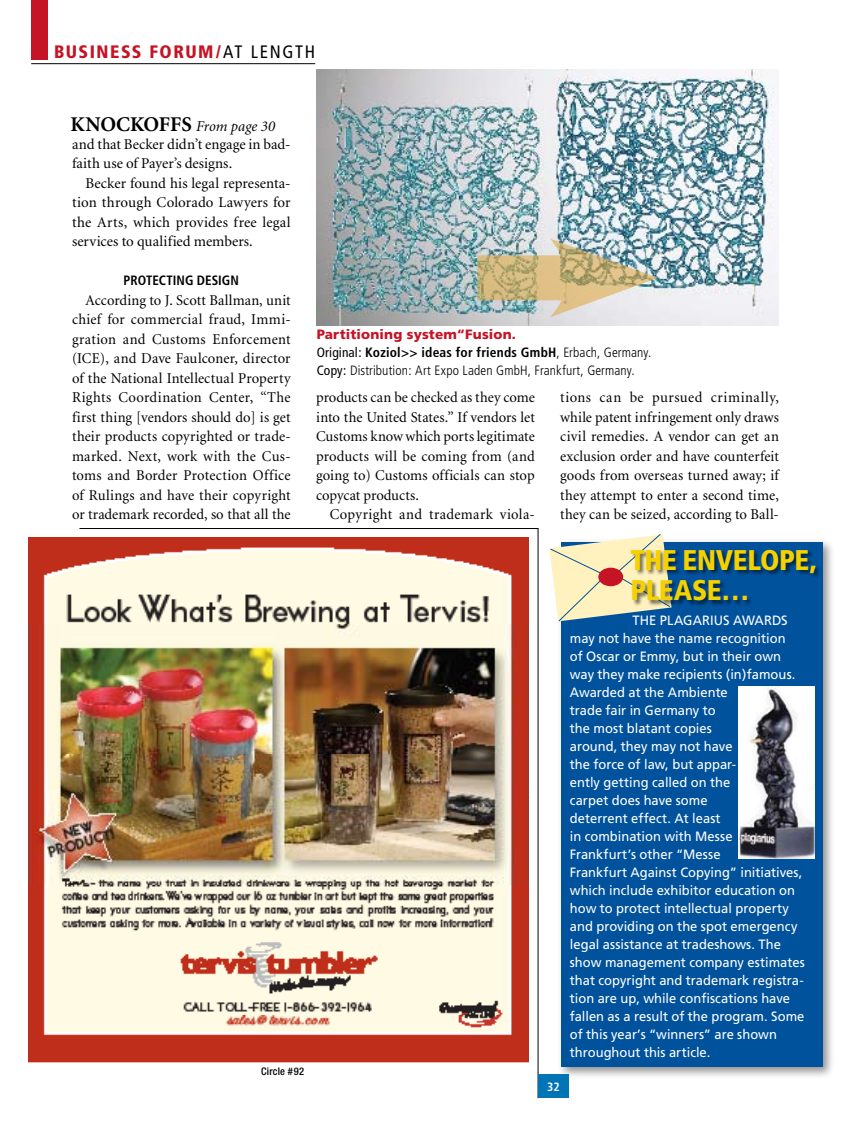
<style>
.page{position:relative;width:851px;height:1134px;background:#fff}
.page>*{position:absolute;margin:0;border:0;box-sizing:border-box;transform-origin:0 0}
.t1{font:900 condensed 28.5px/30px "Frutiger";letter-spacing:-.02em;color:#f5d100}
.t2{font:900 condensed 18px "Frutiger";letter-spacing:.08em;color:#c41425}
.t3{font:15px/19.5px "Minion";letter-spacing:.005em;color:#000;text-align:justify}
.t4{font:italic 15px "Minion";color:#000}
.t5{font:13.5px/18px "Frutiger";color:#fff;scale:.96 1}
.t6{font:300 condensed 13.5px/18px "Frutiger";letter-spacing:.01em;color:#000}
.t7{font:700 condensed 13.5px "Frutiger";letter-spacing:.005em;color:#000}
.t8{font:700 condensed 12px "Frutiger";color:#fff}
.t9{font:500 condensed 10.5px "Helvetica Neue";letter-spacing:.02em;color:#000}
.s1{font-weight:400;color:#000}
.s2{font-weight:700;font-style:normal;font-size:21px}
.s3{font-weight:900;font-stretch:normal;color:#c41425}
.s4{font-weight:400}
.s5{font-weight:700}
</style>
<div class="page">
<div style="left:32px;top:0;width:16px;height:59px;background:#c41425"></div>
<img style="left:316px;top:69px;width:462px;height:257px">
<div style="left:556px;top:537px;width:279px;height:543px;background:#000;opacity:.44"></div>
<div style="left:561px;top:542px;width:261px;height:524px;background:#00529c"></div>
<svg style="left:549px;top:534px;width:122px;height:88px"></svg>
<div style="left:598px;top:568px;width:25px;height:18px;background:#c41425;border-radius:50%"></div>
<div style="left:630px;top:549px;width:191px;height:58px;background:#000;opacity:.55"></div>
<img style="left:738px;top:687px;width:76px;height:172px">
<svg style="left:477px;top:255px;width:73px;height:45px;background:#cab47b"></svg>
<img style="left:550px;top:238px;width:108px;height:79px">
<hr style="left:31px;top:63px;width:284px;height:1px;background:#000">
<hr style="left:79px;top:528px;width:459px;height:1px;background:#000">
<hr style="left:537px;top:528px;width:1px;height:570px;background:#000">
<div style="left:538px;top:1074px;width:30px;height:24px;background:#0074b4"></div>
<img style="left:28px;top:537px;width:500px;height:526px">
<p class="t2" style="left:54px;top:41px;width:263px">BUSINESS FORUM/<span class="s1">at length</span></p>
<p class="t4" style="left:70px;top:119px;width:206px"><span class="s2">KNOCKOFFS</span> From page 30</p>
<p class="t3" style="left:72px;top:135px;width:220px">and that Becker didn’t engage in bad&shy;faith use of Payer’s designs.</p>
<p class="t3" style="left:72px;top:174px;width:220px;text-indent:14px">Becker found his legal representa&shy;tion through Colorado Lawyers for the Arts, which provides free legal services to qualified members.</p>
<p class="t7" style="left:124px;top:272px;width:117px">PROTECTING DESIGN</p>
<p class="t3" style="left:72px;top:291px;width:220px;text-indent:14px">According to J. Scott Ballman, unit chief for commercial fraud, Immi&shy;gration and Customs Enforcement (ICE), and Dave Faulconer, director of the National Intellectual Property Rights Coordination Center, “The first thing [vendors should do] is get their products copyrighted or trade&shy;marked. Next, work with the Cus&shy;toms and Border Protection Office of Rulings and have their copyright or trademark recorded, so that all the</p>
<p class="t9" style="left:261px;top:1065px;width:44px">Circle #92</p>
<p class="t6" style="left:316px;top:326px;width:336px"><span class="s3">Partitioning system“Fusion.<br></span><span class="s4">Original:</span> <span class="s5">Koziol&gt;&gt; ideas for friends GmbH</span>, Erbach, Germany.<br><span class="s4">Copy:</span> Distribution: Art Expo Laden GmbH, Frankfurt, Germany.</p>
<p class="t3" style="left:316px;top:388px;width:220px">products can be checked as they come into the United States.” If vendors let Customs know which ports legitimate products will be coming from (and going to) Customs officials can stop copycat products.</p>
<p class="t3" style="left:330px;top:505px;width:207px">Copyright and trademark viola-</p>
<p class="t3" style="left:560px;top:388px;width:220px">tions can be pursued criminally, while patent infringement only draws civil remedies. A vendor can get an exclusion order and have counterfeit goods from overseas turned away; if they attempt to enter a second time, they can be seized, according to Ball-</p>
<p class="t8" style="left:547px;top:1079px;width:14px">32</p>
<h1 class="t1" style="left:630px;top:545px;width:188px">THE ENVELOPE,<br>PLEASE …</h1>
<p class="t5" style="left:570px;top:612px;width:246px;text-indent:63px">The Plagarius awards may not have the name recognition<br>of Oscar or Emmy, but in their own way they make recipients (in)famous.<br>Awarded at the Ambiente<br>trade fair in Germany to<br>the most blatant copies<br>around, they may not have<br>the force of law, but appar-<br>ently getting called on the<br>carpet does have some<br>deterrent effect. At least<br>in combination with Messe<br>Frankfurt’s other “Messe<br>Frankfurt Against Copying” initiatives, which include exhibitor education on how to protect intellectual property and providing on the spot emergency legal assistance at tradeshows. The show management company estimates that copyright and trademark registra&shy;tion are up, while confiscations have fallen as a result of the program. Some of this year’s “winners” are shown throughout this article.</p>
</div>
